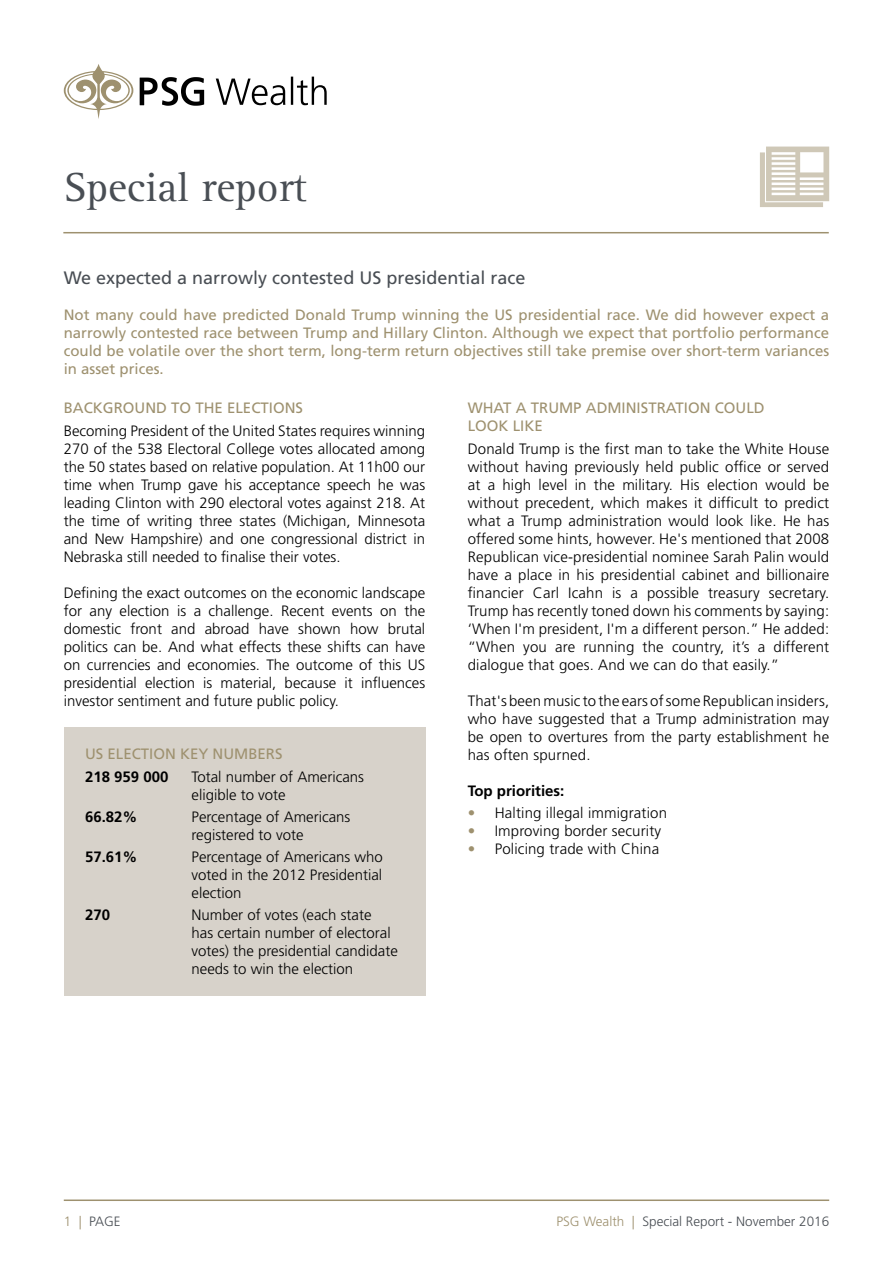
<style>
.page{position:relative;width:893px;height:1263px;background:#fff}
.page>*{position:absolute;margin:0;border:0;box-sizing:border-box;transform-origin:0 0}
.t1{font:42px "Rotis Serif";color:#494e54}
.t2{font:18px "Frutiger LT Std";color:#494e54}
.t3{font:300 15px/18px "Frutiger LT Std";color:#000;text-align:justify}
.t4{font:15px/18px "Frutiger LT Std";color:#9e916f;text-align:justify}
.t5{font:700 15px "Frutiger LT Std";color:#000}
.t6{font:300 13.5px "Frutiger LT Std";color:#494e54}
.s1{color:#9e916f}
</style>
<div class="page">
<hr style="left:64px;top:1199px;width:765px;height:2px;background:#9e916f">
<svg style="left:64px;top:64px;width:69px;height:55px"></svg>
<svg style="left:140px;top:77px;width:187px;height:29px"></svg>
<hr style="left:63px;top:232px;width:766px;height:1px;background:#9e916f">
<svg style="left:760px;top:147px;width:69px;height:60px"></svg>
<div style="left:64px;top:727px;width:362px;height:268px;background:#d7d2ca"></div>
<h1 class="t1" style="left:64px;top:163px;width:244px">Special report</h1>
<p class="t2" style="left:64px;top:267px;width:463px">We expected a narrowly contested US presidential race</p>
<p class="t4" style="left:64px;top:305px;width:767px">Not many could have predicted Donald Trump winning the US presidential race. We did however expect a narrowly contested race between Trump and Hillary Clinton. Although we expect that portfolio performance could be volatile over the short term, long-term return objectives still take premise over short-term variances in asset prices.</p>
<p class="t4" style="left:64px;top:399px;width:241px">BACKGROUND TO THE ELECTIONS</p>
<p class="t3" style="left:64px;top:422px;width:363px">Becoming President of the United States requires winning 270 of the 538 Electoral College votes allocated among the 50 states based on relative population. At 11h00 our time when Trump gave his acceptance speech he was leading Clinton with 290 electoral votes against 218. At the time of writing three states (Michigan, Minnesota and New Hampshire) and one congressional district in Nebraska still needed to finalise their votes.</p>
<p class="t3" style="left:64px;top:584px;width:363px">Defining the exact outcomes on the economic landscape for any election is a challenge. Recent events on the domestic front and abroad have shown how brutal politics can be. And what effects these shifts can have on currencies and economies. The outcome of this US presidential election is material, because it influences investor sentiment and future public policy.</p>
<p class="t4" style="left:85px;top:745px;width:199px">US ELECTION KEY NUMBERS</p>
<p class="t5" style="left:85px;top:767px;width:85px">218 959 000</p>
<p class="t3" style="left:192px;top:767px;width:174px">Total number of Americans eligible to vote</p>
<p class="t5" style="left:85px;top:808px;width:54px">66.82%</p>
<p class="t3" style="left:192px;top:808px;width:160px">Percentage of Americans registered to vote</p>
<p class="t5" style="left:85px;top:848px;width:54px">57.61%</p>
<p class="t3" style="left:192px;top:848px;width:193px">Percentage of Americans who voted in the 2012 Presidential election</p>
<p class="t5" style="left:85px;top:906px;width:27px">270</p>
<p class="t3" style="left:192px;top:906px;width:208px;text-align:left">Number of votes (each state<br>has certain number of electoral votes) the presidential candidate needs to win the election</p>
<p class="t4" style="left:468px;top:399px;width:298px">WHAT A TRUMP ADMINISTRATION COULD<br>LOOK LIKE</p>
<p class="t3" style="left:468px;top:440px;width:363px">Donald Trump is the first man to take the White House without having previously held public office or served at a high level in the military. His election would be without precedent, which makes it difficult to predict what a Trump administration would look like. He has offered some hints, however. He's mentioned that 2008<br>Republican vice-presidential nominee Sarah Palin would have a place in his presidential cabinet and billionaire financier Carl Icahn is a possible treasury secretary.<br>Trump has recently toned down his comments by saying: ‘When I'm president, I'm a different person.” He added: “When you are running the country, it’s a different dialogue that goes. And we can do that easily.”</p>
<p class="t3" style="left:468px;top:692px;width:363px">That's been music to the ears of some Republican insiders, who have suggested that a Trump administration may be open to overtures from the party establishment he has often spurned.</p>
<p class="t5" style="left:468px;top:782px;width:98px">Top priorities:</p>
<p class="t3" style="left:468px;top:804px;width:201px"><span class="s1">•</span> Halting illegal immigration</p>
<p class="t3" style="left:468px;top:822px;width:195px"><span class="s1">•</span> Improving border security</p>
<p class="t3" style="left:468px;top:840px;width:193px"><span class="s1">•</span> Policing trade with China</p>
<p class="t6" style="left:64px;top:1213px;width:58px"><span class="s1">1 |</span> PAGE</p>
<p class="t6" style="left:556px;top:1213px;width:274px"><span class="s1">PSG Wealth |</span> Special Report - November 2016</p>
</div>
